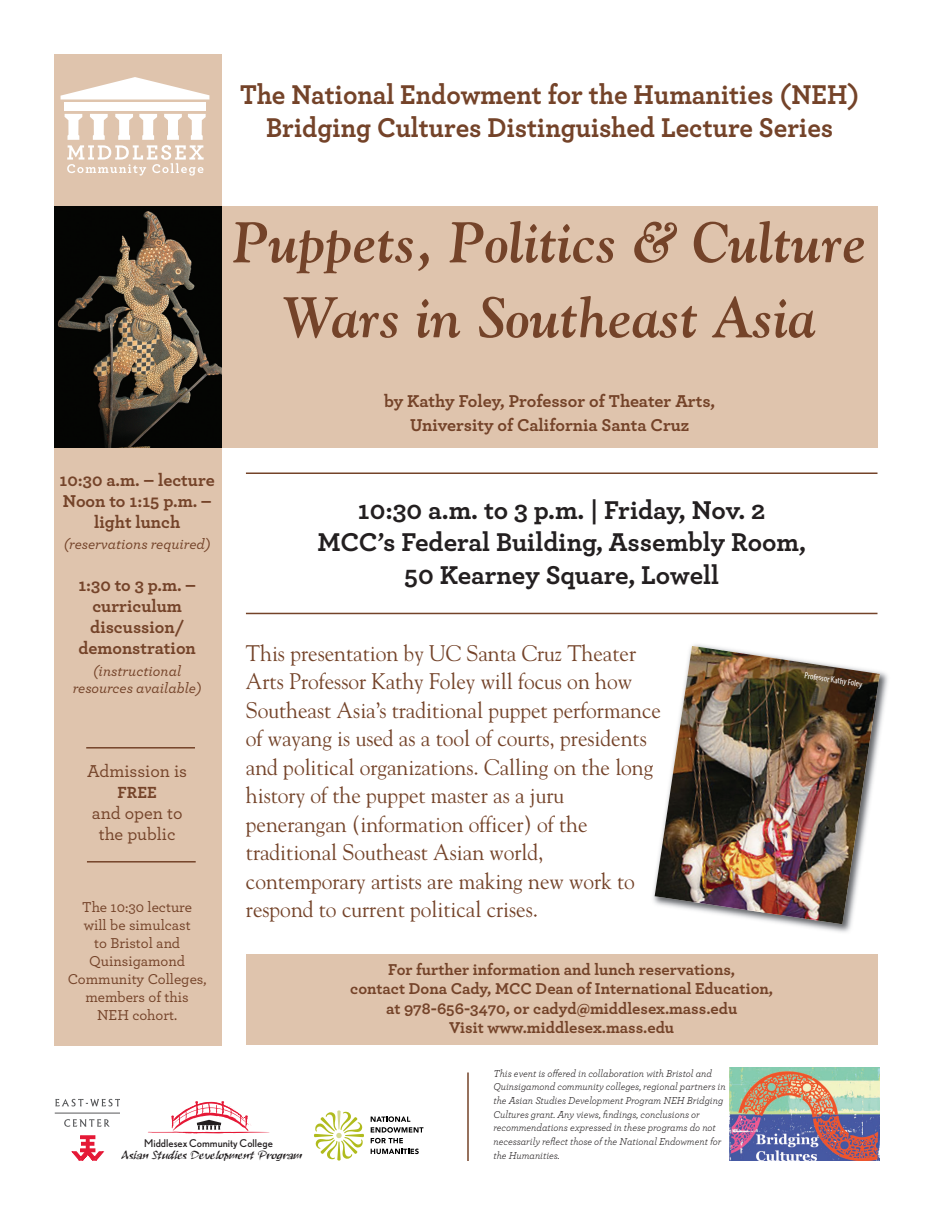
<style>
.page{position:relative;width:945px;height:1215px;background:#fff}
.page>*{position:absolute;margin:0;border:0;box-sizing:border-box;transform-origin:0 0}
.t1{font:italic 700 57px/75px "Goudy";color:#744329;text-align:center;scale:.95 1}
.t2{font:700 28.5px/33px "Archer Pro";color:#744329;text-align:center;scale:.95 1}
.t3{font:700 27px/32.4px "Archer Pro";color:#231f20;text-align:center}
.t4{font:22.5px/28.5px "Goudy";color:#744329;scale:.95 1}
.t5{font:700 18px/21px "Archer Pro";color:#744329;text-align:center}
.t6{font:500 18px/21px "Archer Pro";color:#744329;text-align:center}
.t7{font:700 16.8px "Archer Pro";color:#744329}
.t8{font:700 16.5px/19.5px "Archer Pro";color:#744329;text-align:center}
.t9{font:500 15px/18px "Archer Pro";color:#744329;text-align:center}
.t10{font:italic 500 15px/16.5px "Archer Pro";color:#744329;text-align:center}
.t11{font:12.75px "Ruach Plain";color:#231f20}
.t12{font:10.65px "Nobel";color:#231f20}
.t13{font:italic 10.5px/13.6px "Archer Pro";color:#231f20;scale:.95 1}
.t14{font:condensed 9px "Myriad Pro";color:#fff}
</style>
<div class="page">
<div style="left:54px;top:54px;width:167px;height:992px;background:#dfc4ad"></div>
<hr style="left:467px;top:1072px;width:2px;height:89px;background:#744329">
<div style="left:65px;top:103px;width:141px;height:8px;background:#fff"></div>
<hr style="left:87px;top:861px;width:109px;height:2px;background:#744329">
<hr style="left:86px;top:747px;width:109px;height:2px;background:#744329">
<hr style="left:246px;top:613px;width:632px;height:1px;background:#744329">
<hr style="left:246px;top:472px;width:632px;height:2px;background:#744329">
<div style="left:222px;top:206px;width:656px;height:242px;background:#dfc4ad"></div>
<div style="left:246px;top:954px;width:632px;height:90px;background:#dfc4ad"></div>
<hr style="left:55px;top:1113px;width:65px;height:1px;background:#57585a">
<svg style="left:61px;top:77px;width:148px;height:22px"></svg>
<img style="left:54px;top:207px;width:167px;height:241px">
<svg style="left:65px;top:114px;width:141px;height:62px"></svg>
<img style="left:653px;top:644px;width:235px;height:289px">
<img style="left:655px;top:646px;width:225px;height:278px">
<svg style="left:55px;top:1099px;width:65px;height:7px"></svg>
<svg style="left:64px;top:1119px;width:46px;height:8px"></svg>
<div style="left:81px;top:1136px;width:14px;height:3px;border:1px solid #e51836"></div>
<svg style="left:72px;top:1142px;width:31px;height:18px"></svg>
<div style="left:86px;top:1137px;width:3px;height:14px;border:1px solid #e51836"></div>
<svg style="left:314px;top:1110px;width:50px;height:51px"></svg>
<svg style="left:371px;top:1116px;width:52px;height:27px"></svg>
<svg style="left:371px;top:1149px;width:48px;height:5px"></svg>
<svg style="left:148px;top:1101px;width:122px;height:33px"></svg>
<img style="left:730px;top:1067px;width:150px;height:94px">
<p class="t2" style="left:240px;top:81px;width:653px">The National Endowment for the Humanities (NEH)<br>Bridging Cultures Distinguished Lecture Series</p>
<h1 class="t1" style="left:233px;top:205px;width:669px">Puppets, Politics &amp; Culture<br>Wars in Southeast Asia</h1>
<p class="t5" style="left:60px;top:471px;width:157px">10:30 a.m. – lecture<br>Noon to 1:15 p.m. – light lunch</p>
<p class="t10" style="left:64px;top:538px;width:148px">(reservations required)</p>
<p class="t5" style="left:78px;top:577px;width:119px">1:30 to 3 p.m. – curriculum</p>
<p class="t5" style="left:384px;top:391px;width:333px;line-height:24px">by Kathy Foley, Professor of Theater Arts,<br>University of California Santa Cruz</p>
<h2 class="t3" style="left:317px;top:496px;width:490px">10:30 a.m. to 3 p.m. | Friday, Nov. 2<br>MCC’s Federal Building, Assembly Room,<br>50 Kearney Square, Lowell</h2>
<p class="t5" style="left:78px;top:619px;width:119px">discussion/ demonstration</p>
<p class="t10" style="left:73px;top:665px;width:130px">(instructional resources available)</p>
<p class="t4" style="left:246px;top:639px;width:438px">This presentation by UC Santa Cruz Theater Arts Professor Kathy Foley will focus on how Southeast Asia’s traditional puppet performance of wayang is used as a tool of courts, presidents and political organizations. Calling on the long history of the puppet master as a juru penerangan (information officer) of the traditional Southeast Asian world, contemporary artists are making new work to respond to current political crises.</p>
<p class="t6" style="left:87px;top:762px;width:101px">Admission is</p>
<p class="t7" style="left:117px;top:787px;width:41px">FREE</p>
<p class="t6" style="left:92px;top:804px;width:92px">and open to the public</p>
<p class="t9" style="left:68px;top:899px;width:140px">The 10:30 lecture<br>will be simulcast<br>to Bristol and<br>Quinsigamond<br>Community Colleges, members of this<br>NEH cohort.</p>
<p class="t8" style="left:350px;top:961px;width:424px">For further information and lunch reservations,<br>contact Dona Cady, MCC Dean of International Education, at 978-656-3470, or cadyd@middlesex.mass.edu<br>Visit www.middlesex.mass.edu</p>
<p class="t13" style="left:494px;top:1067px;width:246px">This event is offered in collaboration with Bristol and Quinsigamond community colleges, regional partners in the Asian Studies Development Program NEH Bridging Cultures grant. Any views, findings, conclusions or recommendations expressed in these programs do not</p>
<p class="t13" style="left:494px;top:1136px;width:242px">necessarily reflect those of the National Endowment for the Humanities.</p>
<p class="t12" style="left:144px;top:1137px;width:130px">Middlesex Community College</p>
<p class="t11" style="left:122px;top:1151px;width:182px">Asian Studies Development Program</p>
<p class="t14" style="left:805px;top:672px;width:60px;rotate:8deg">Professor Kathy Foley</p>
</div>
